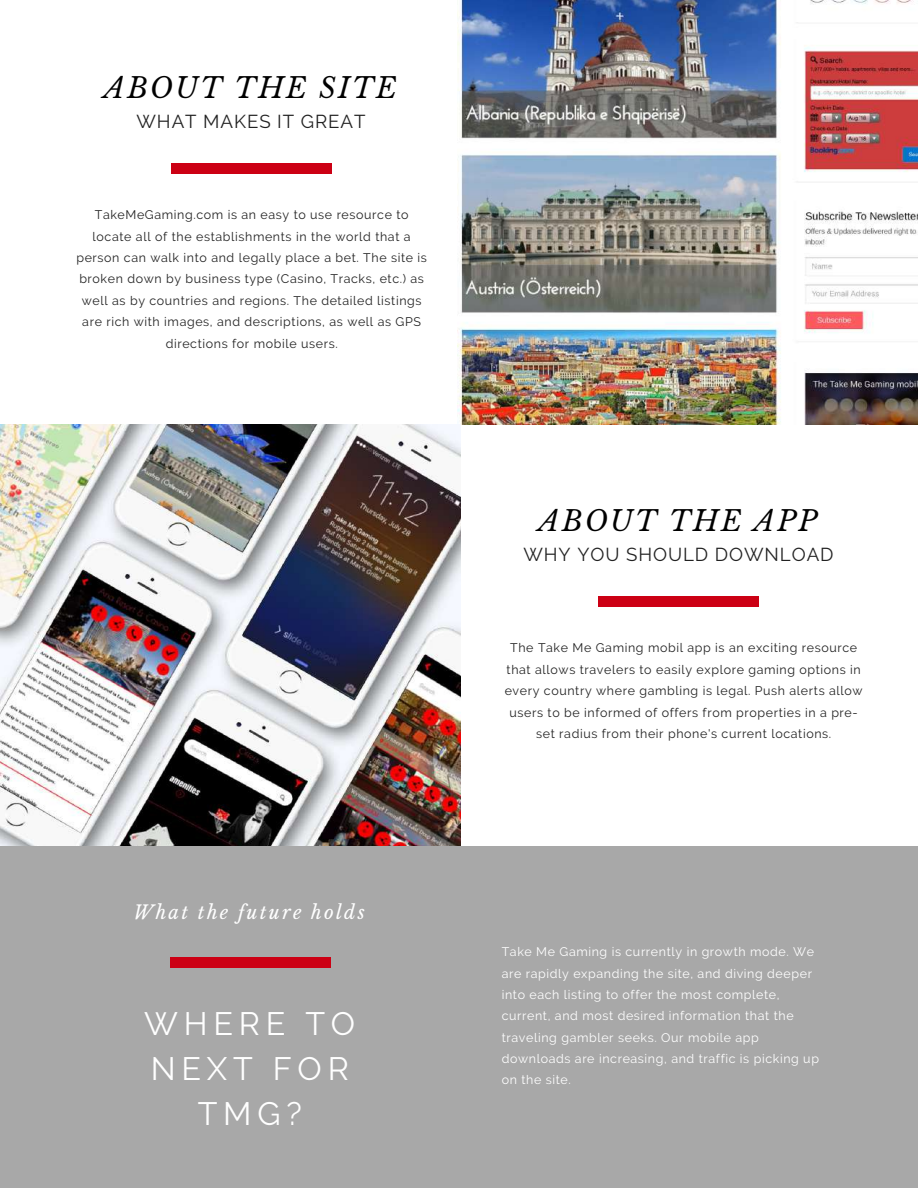
<style>
.page{position:relative;width:918px;height:1188px;background:#fff}
.page>*{position:absolute;margin:0;border:0;box-sizing:border-box;transform-origin:0 0}
.t1{font:32.25px/45px "Raleway";letter-spacing:.18em;color:#fff;text-align:center}
.t2{font:italic 28.05px "Libre Baskerville";letter-spacing:.08em;color:#000}
.t3{font:18.75px "Raleway";letter-spacing:.05em;color:#222}
.t4{font:italic 18.75px "Libre Baskerville";letter-spacing:.12em;color:#fff}
.t5{font:12.45px/21.3px "Raleway";letter-spacing:.05em;color:#222;text-align:center}
.t6{font:12.45px/21.3px "Raleway";letter-spacing:.05em;color:#fff}
</style>
<div class="page">
<div style="left:0;top:846px;width:918px;height:342px;background:#a8a8a8"></div>
<img style="left:458px;top:0;width:460px;height:424px">
<img style="left:0;top:424px;width:460px;height:422px">
<div style="left:171px;top:163px;width:161px;height:10px;background:#cc0014"></div>
<div style="left:599px;top:596px;width:160px;height:10px;background:#cc0014"></div>
<div style="left:170px;top:957px;width:161px;height:11px;background:#cc0014"></div>
<h2 class="t2" style="left:104px;top:71px;width:295px">ABOUT THE SITE</h2>
<h3 class="t3" style="left:137px;top:110px;width:231px">WHAT MAKES IT GREAT</h3>
<p class="t5" style="left:76px;top:204px;width:352px">TakeMeGaming.com is an easy to use resource to locate all of the establishments in the world that a person can walk into and legally place a bet. The site is broken down by business type (Casino, Tracks, etc.) as well as by countries and regions. The detailed listings are rich with images, and descriptions, as well as GPS directions for mobile users.</p>
<h3 class="t4" style="left:134px;top:901px;width:233px">What the future holds</h3>
<h1 class="t1" style="left:144px;top:1001px;width:213px">WHERE TO<br>NEXT FOR<br>TMG?</h1>
<h2 class="t2" style="left:539px;top:504px;width:280px">ABOUT THE APP</h2>
<h3 class="t3" style="left:523px;top:544px;width:312px">WHY YOU SHOULD DOWNLOAD</h3>
<p class="t5" style="left:505px;top:637px;width:359px">The Take Me Gaming mobil app is an exciting resource that allows travelers to easily explore gaming options in every country where gambling is legal. Push alerts allow users to be informed of offers from properties in a pre&shy;set radius from their phone's current locations.</p>
<p class="t6" style="left:502px;top:941px;width:319px">Take Me Gaming is currently in growth mode. We are rapidly expanding the site, and diving deeper into each listing to offer the most complete, current, and most desired information that the traveling gambler seeks. Our mobile app downloads are increasing, and traffic is picking up on the site.</p>
</div>
